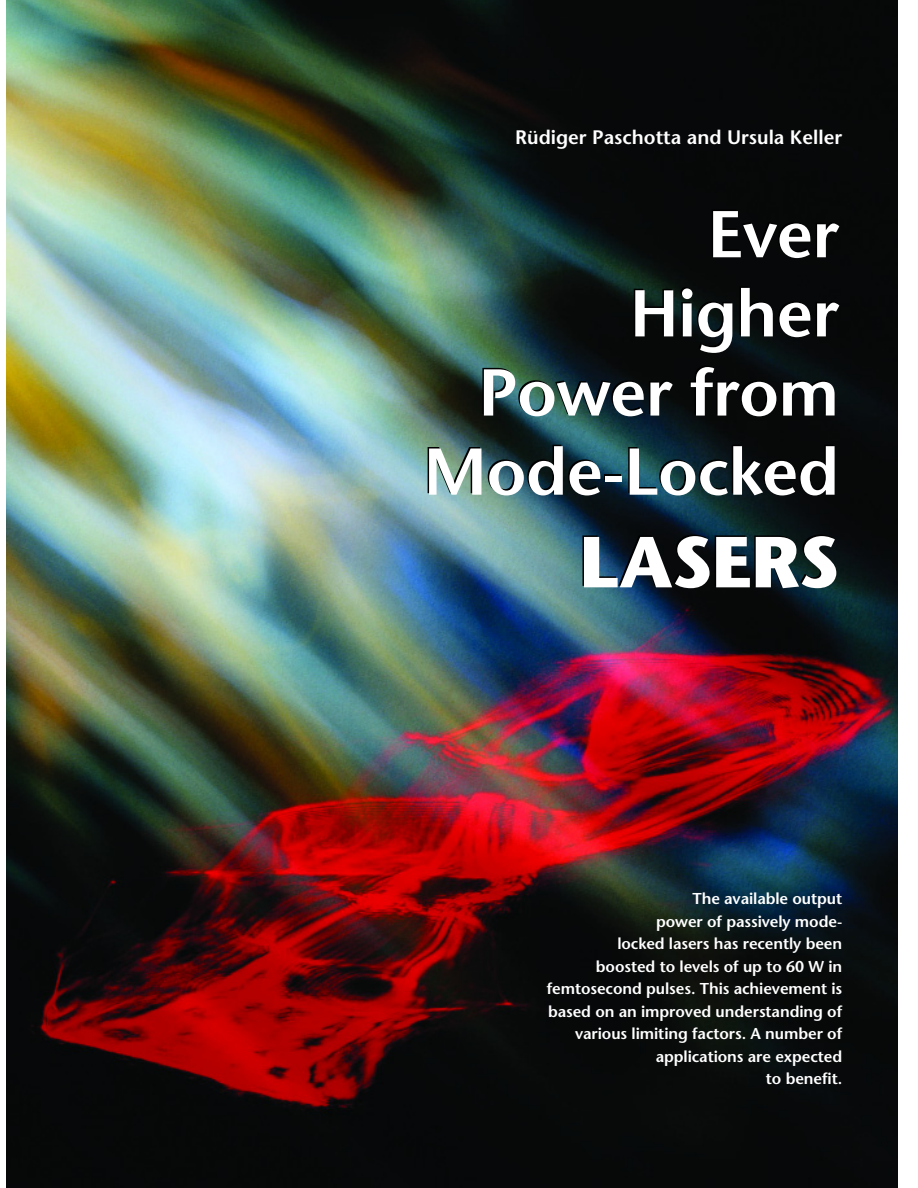
<style>
.page{position:relative;width:918px;height:1188px;background:#fff}
.page>*{position:absolute;margin:0;border:0;box-sizing:border-box;transform-origin:0 0}
.t1{font:700 72px "Stone Sans";letter-spacing:-.005em;color:#fff}
.t2{font:600 66px/79.2px "Stone Sans";letter-spacing:-.005em;color:#fff;text-align:right}
.t3{font:600 19.5px "Stone Sans";color:#fff}
.t4{font:600 15.75px/22.5px "Stone Sans";letter-spacing:-.005em;color:#fff;text-align:right}
</style>
<div class="page">
<img style="left:7px;top:0;width:891px;height:1188px">
<p class="t3" style="left:515px;top:130px;width:328px">Rüdiger Paschotta and Ursula Keller</p>
<h2 class="t2" style="left:424px;top:202px;width:417px">Ever<br>Higher<br>Power from<br>Mode-Locked</h2>
<h1 class="t1" style="left:580px;top:534px;width:261px">LASERS</h1>
<p class="t4" style="left:547px;top:889px;width:297px">The available output<br>power of passively mode-<br>locked lasers has recently been<br>boosted to levels of up to 60 W in femtosecond pulses. This achievement is based on an improved understanding of various limiting factors. A number of applications are expected<br>to benefit.</p>
</div>
